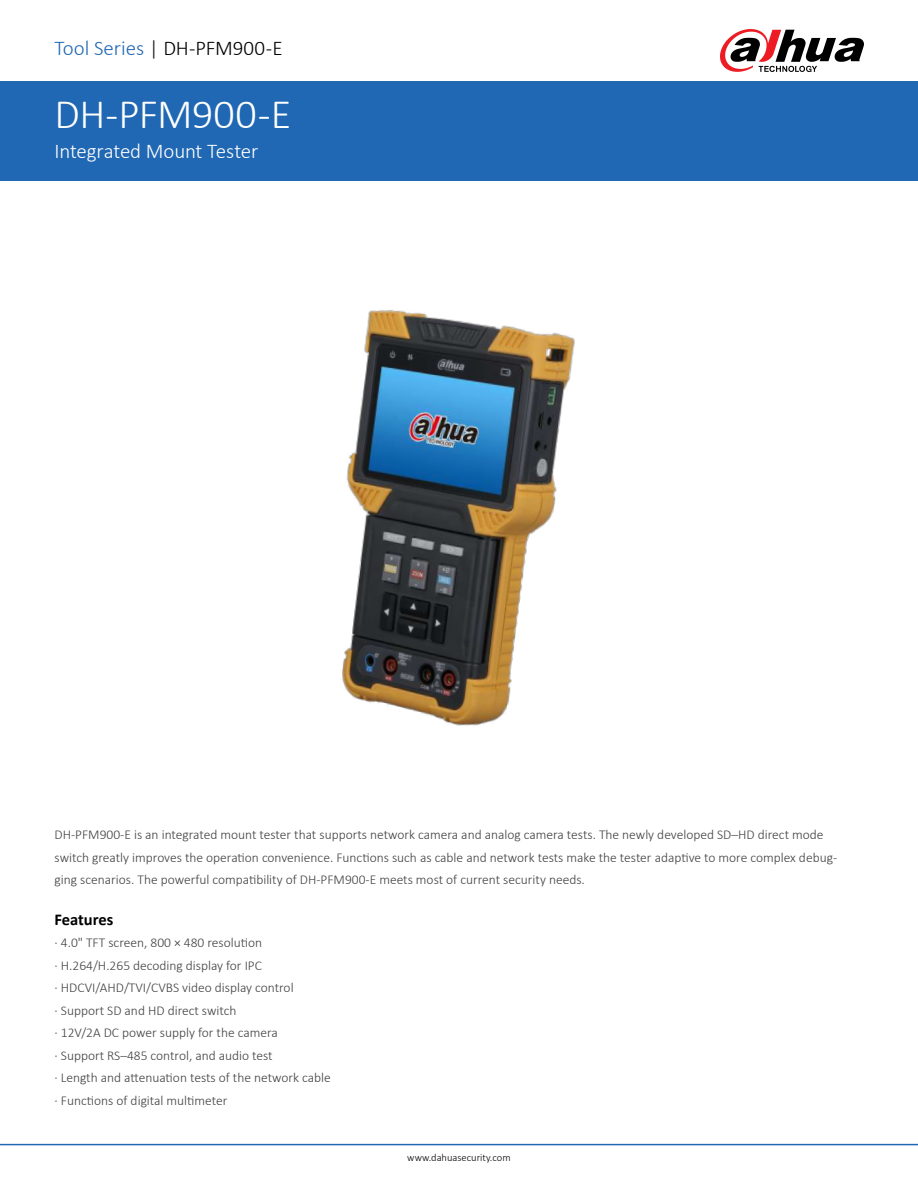
<style>
.page{position:relative;width:918px;height:1188px;background:#fff}
.page>*{position:absolute;margin:0;border:0;box-sizing:border-box;transform-origin:0 0}
.t1{font:300 42px "Calibri";letter-spacing:-.015em;color:#fff}
.t2{font:300 21px "Calibri";color:#000}
.t3{font:300 21px "Calibri";letter-spacing:-.01em;color:#fff}
.t4{font:700 16.5px "Calibri";color:#000}
.t5{font:300 13.5px/22.5px "Calibri";color:#403f41}
.t6{font:300 10.5px "Calibri";color:#000}
.s1{color:#2068b3}
.s2{color:#1b1513}
</style>
<div class="page">
<div style="left:0;top:81px;width:918px;height:100px;background:#2068b3"></div>
<hr style="left:0;top:1144px;width:918px;height:1px;background:#2068b3">
<svg style="left:720px;top:29px;width:144px;height:43px"></svg>
<img style="left:342px;top:310px;width:233px;height:416px">
<h2 class="t2" style="left:55px;top:35px;width:230px"><span class="s1">Tool Series</span> <span class="s2">|</span> DH-PFM900-E</h2>
<h1 class="t1" style="left:55px;top:88px;width:238px">DH-PFM900-E</h1>
<h2 class="t3" style="left:55px;top:138px;width:205px">Integrated Mount Tester</h2>
<p class="t5" style="left:55px;top:823px;width:784px">DH-PFM900-E is an integrated mount tester that supports network camera and analog camera tests. The newly developed SD–HD direct mode switch greatly improves the operation convenience. Functions such as cable and network tests make the tester adaptive to more complex debug&shy;ging scenarios. The powerful compatibility of DH-PFM900-E meets most of current security needs.</p>
<p class="t4" style="left:55px;top:908px;width:60px">Features</p>
<p class="t5" style="left:55px;top:931px;width:278px">· 4.0" TFT screen, 800 × 480 resolution<br>· H.264/H.265 decoding display for IPC<br>· HDCVI/AHD/TVI/CVBS video display control<br>· Support SD and HD direct switch<br>· 12V/2A DC power supply for the camera<br>· Support RS–485 control, and audio test<br>· Length and attenuation tests of the network cable · Functions of digital multimeter</p>
<p class="t6" style="left:407px;top:1151px;width:105px">www.dahuasecurity.com</p>
</div>
